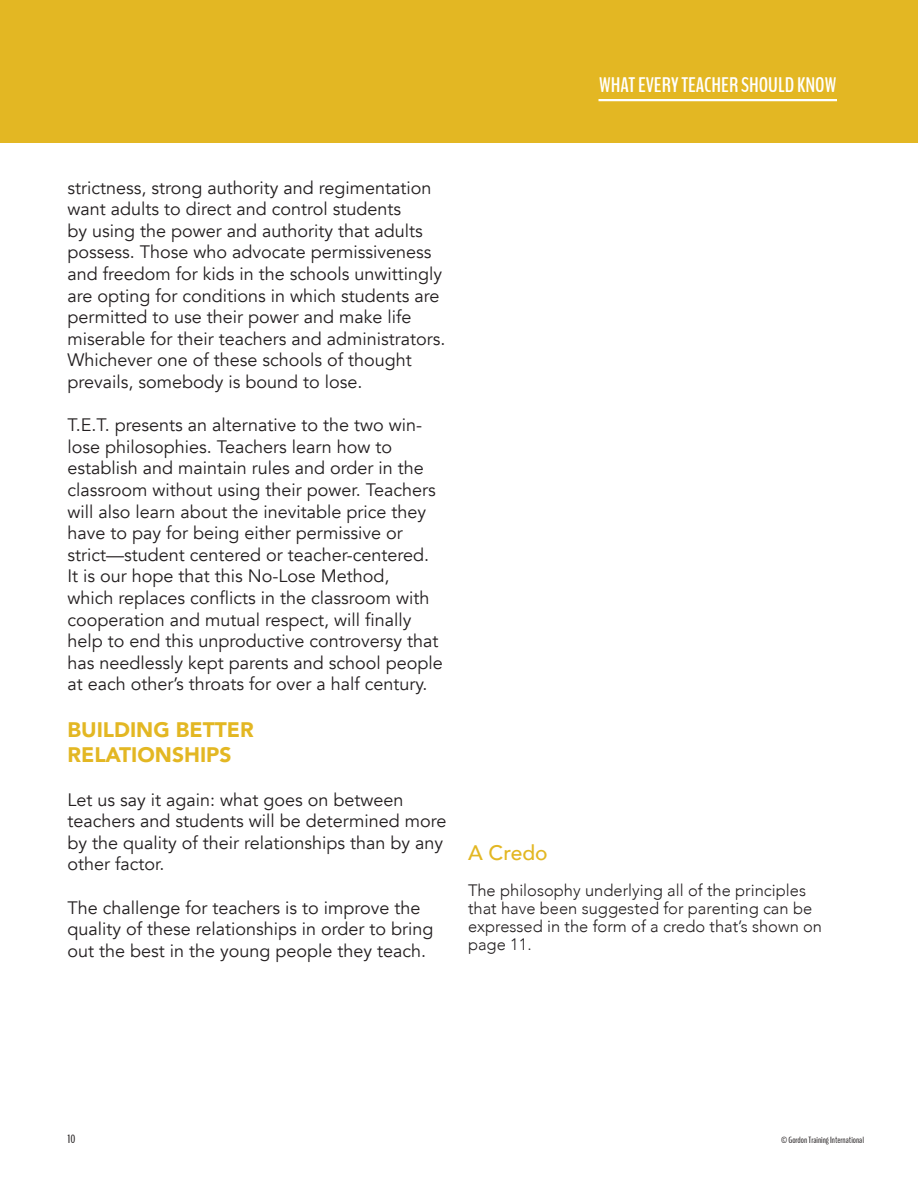
<style>
.page{position:relative;width:918px;height:1188px;background:#fff}
.page>*{position:absolute;margin:0;border:0;box-sizing:border-box;transform-origin:0 0}
.t1{font:900 21px "Avenir";color:#e3b723}
.t2{font:700 21px "Bench Nine";color:#fff}
.t3{font:500 21px "Avenir";color:#e3b723}
.t4{font:18px/21.6px "Avenir";color:#231f20}
.t5{font:300 16.5px/18px "Avenir";color:#231f20}
.t6{font:12px "Bench Nine";color:#231f20}
.t7{font:9px "Bench Nine";color:#231f20}
</style>
<div class="page">
<div style="left:0;top:0;width:918px;height:142px;background:#e3b723"></div>
<hr style="left:598px;top:99px;width:239px;height:2px;background:#fff">
<p class="t2" style="left:599px;top:71px;width:239px">WHAT EVERY TEACHER SHOULD KNOW</p>
<p class="t4" style="left:68px;top:177px;width:376px">strictness, strong authority and regimentation want adults to direct and control students<br>by using the power and authority that adults possess. Those who advocate permissiveness and freedom for kids in the schools unwittingly are opting for conditions in which students are</p>
<p class="t4" style="left:68px;top:306px;width:379px">permitted to use their power and make life miserable for their teachers and administrators.<br>Whichever one of these schools of thought prevails, somebody is bound to lose.</p>
<p class="t4" style="left:68px;top:414px;width:377px">T.E.T. presents an alternative to the two win&shy;lose philosophies. Teachers learn how to establish and maintain rules and order in the classroom without using their power. Teachers will also learn about the inevitable price they have to pay for being either permissive or strict—student centered or teacher-centered.<br>It is our hope that this No-Lose Method,<br>which replaces conflicts in the classroom with cooperation and mutual respect, will finally help to end this unproductive controversy that has needlessly kept parents and school people at each other’s throats for over a half century.</p>
<p class="t1" style="left:68px;top:712px;width:188px">BUILDING BETTER</p>
<p class="t1" style="left:68px;top:737px;width:166px">RELATIONSHIPS</p>
<p class="t4" style="left:68px;top:789px;width:380px">Let us say it again: what goes on between teachers and students will be determined more by the quality of their relationships than by any other factor.</p>
<p class="t4" style="left:68px;top:897px;width:367px">The challenge for teachers is to improve the quality of these relationships in order to bring out the best in the young people they teach.</p>
<p class="t3" style="left:468px;top:834px;width:81px">A Credo</p>
<p class="t5" style="left:468px;top:881px;width:356px">The philosophy underlying all of the principles that have been suggested for parenting can be expressed in the form of a credo that’s shown on page 11.</p>
<p class="t6" style="left:68px;top:1131px;width:9px">10</p>
<p class="t7" style="left:781px;top:1134px;width:84px">© Gordon Training International</p>
</div>
